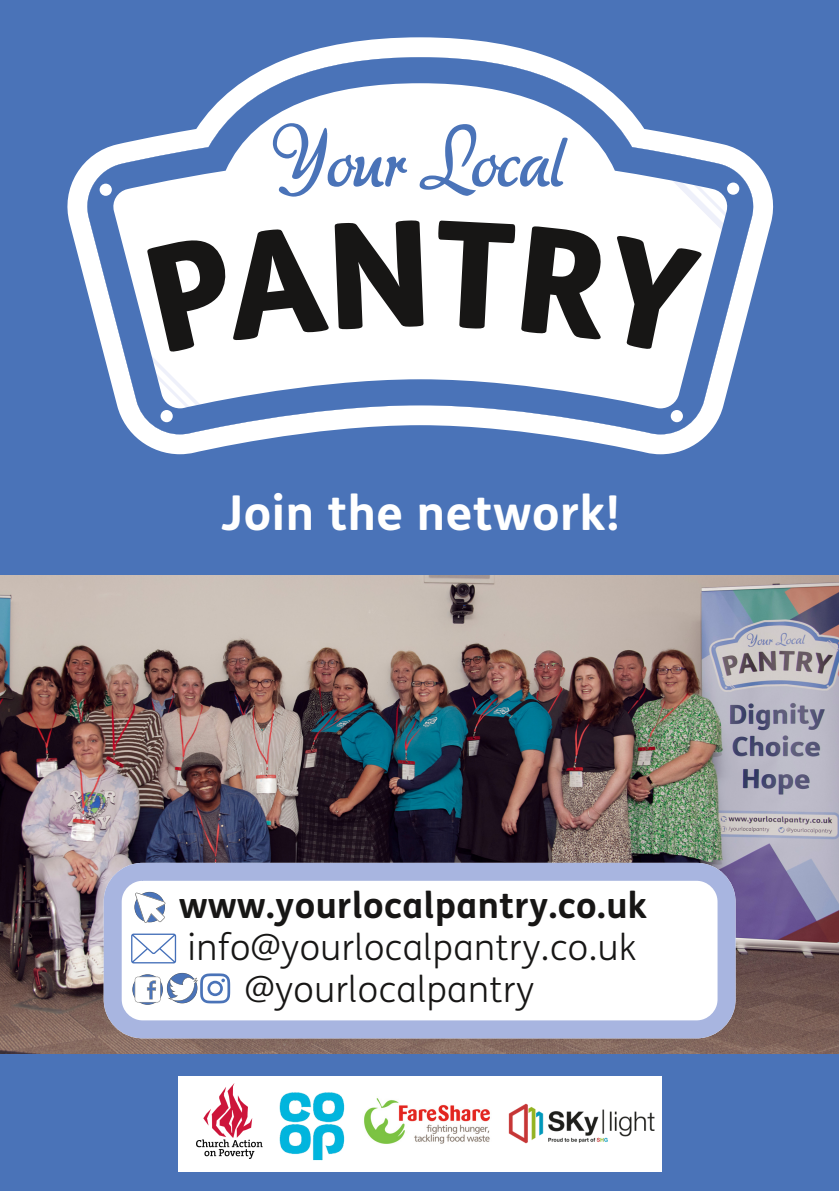
<style>
.page{position:relative;width:839px;height:1191px;background:#fff}
.page>*{position:absolute;margin:0;border:0;box-sizing:border-box;transform-origin:0 0}
.t1{font:700 48px "FS Me";letter-spacing:.015em;color:#fff}
.t2{font:300 36px/42px "FS Me";letter-spacing:.015em;color:#171615}
.t3{font:700 36px "FS Me";letter-spacing:.015em;color:#171615}
</style>
<div class="page">
<div style="left:0;top:0;width:838px;height:1191px;background:#4a73b8"></div>
<svg style="left:67px;top:37px;width:707px;height:417px"></svg>
<svg style="left:86px;top:57px;width:668px;height:377px;fill:#fff"></svg>
<img style="left:0;top:575px;width:838px;height:479px">
<svg style="left:104px;top:863px;width:631px;height:175px;background:#e7eaf5"></svg>
<svg style="left:131px;top:888px;width:42px;height:40px;background:#dce2eb"></svg>
<svg style="left:131px;top:969px;width:99px;height:39px;background:#d1dae8"></svg>
<svg style="left:131px;top:934px;width:45px;height:29px"></svg>
<div style="left:179px;top:1076px;width:482px;height:96px;background:#fff"></div>
<img style="left:279px;top:1092px;width:66px;height:69px">
<img style="left:197px;top:1084px;width:66px;height:75px">
<img style="left:508px;top:1076px;width:154px;height:96px">
<img style="left:364px;top:1098px;width:126px;height:46px">
<h1 class="t1" style="left:220px;top:494px;width:401px">Join the network!</h1>
<p class="t3" style="left:179px;top:891px;width:469px">www.yourlocalpantry.co.uk</p>
<p class="t2" style="left:245px;top:930px;width:393px;text-indent:-57px">info@yourlocalpantry.co.uk @yourlocalpantry</p>
</div>
